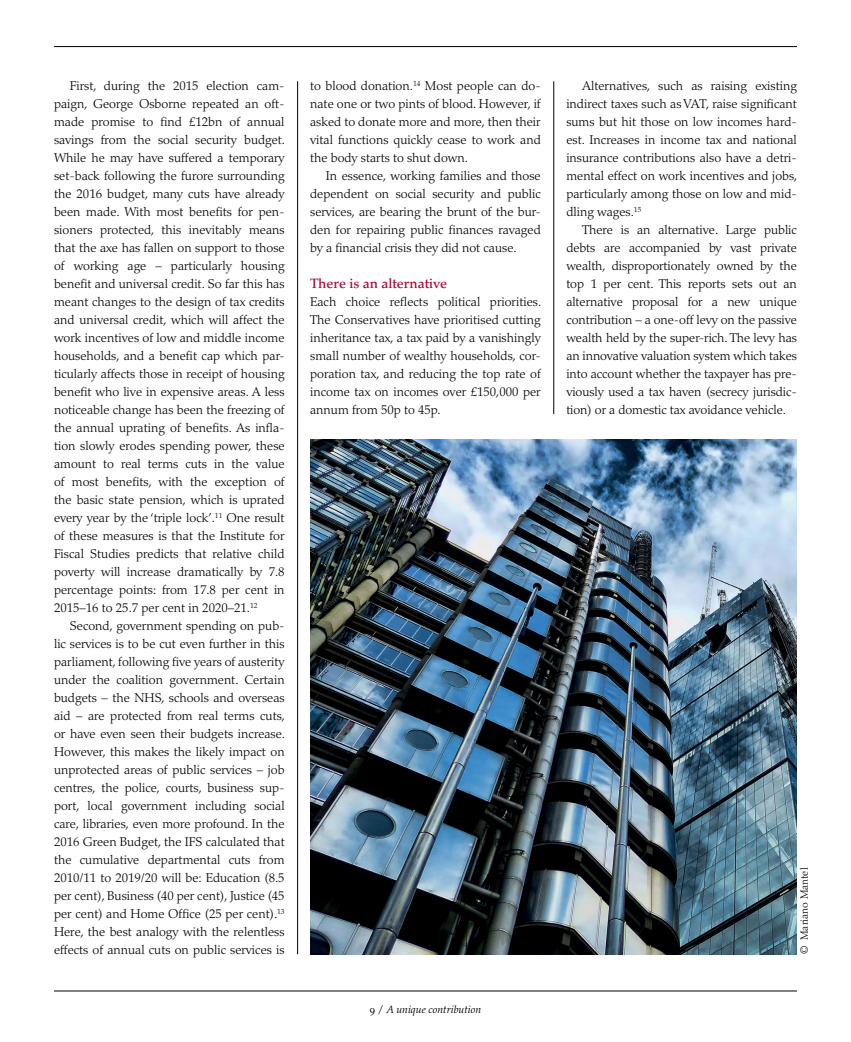
<style>
.page{position:relative;width:851px;height:1042px;background:#fff}
.page>*{position:absolute;margin:0;border:0;box-sizing:border-box;transform-origin:0 0}
.t1{font:500 13.5px "Palatino LT Std";color:#ab0635}
.t2{font:300 12.75px/18px "Palatino LT Std";color:#000;text-align:justify}
.t3{font:italic 10.5px "Palatino LT Std";color:#000}
.t4{font:300 10.5px "Palatino LT Std";color:#000}
.s1{font-style:normal}
</style>
<div class="page">
<hr style="left:54px;top:46px;width:742px;height:1px;background:#000">
<hr style="left:54px;top:990px;width:742px;height:1px;background:#000">
<img style="left:310px;top:439px;width:486px;height:515px">
<hr style="left:297px;top:81px;width:1px;height:873px;background:#000">
<hr style="left:553px;top:81px;width:1px;height:333px;background:#000">
<p class="t2" style="left:54px;top:77px;width:232px;text-indent:16px">First, during the 2015 election cam&shy;paign, George Osborne repeated an oft&shy;made promise to find £12bn of annual savings from the social security budget.<br>While he may have suffered a temporary set-back following the furore surrounding the 2016 budget, many cuts have already been made. With most benefits for pen&shy;sioners protected, this inevitably means that the axe has fallen on support to those of working age – particularly housing benefit and universal credit. So far this has meant changes to the design of tax credits and universal credit, which will affect the work incentives of low and middle income households, and a benefit cap which par&shy;ticularly affects those in receipt of housing benefit who live in expensive areas. A less noticeable change has been the freezing of the annual uprating of benefits. As infla&shy;tion slowly erodes spending power, these amount to real terms cuts in the value of most benefits, with the exception of the basic state pension, which is uprated every year by the ‘triple lock’.<sup>11</sup> One result of these measures is that the Institute for Fiscal Studies predicts that relative child poverty will increase dramatically by 7.8 percentage points: from 17.8 per cent in 2015–16 to 25.7 per cent in 2020–21.<sup>12</sup></p>
<p class="t2" style="left:54px;top:617px;width:232px;text-indent:16px">Second, government spending on pub&shy;lic services is to be cut even further in this parliament, following five years of austerity under the coalition government. Certain budgets – the NHS, schools and overseas aid – are protected from real terms cuts, or have even seen their budgets increase.<br>However, this makes the likely impact on unprotected areas of public services – job centres, the police, courts, business sup&shy;port, local government including social care, libraries, even more profound. In the 2016 Green Budget, the IFS calculated that the cumulative departmental cuts from 2010/11 to 2019/20 will be: Education (8.5 per cent), Business (40 per cent), Justice (45 per cent) and Home Office (25 per cent).<sup>13<br></sup>Here, the best analogy with the relentless effects of annual cuts on public services is</p>
<p class="t2" style="left:310px;top:77px;width:232px">to blood donation.<sup>14</sup> Most people can do&shy;nate one or two pints of blood. However, if asked to donate more and more, then their vital functions quickly cease to work and the body starts to shut down.</p>
<p class="t2" style="left:310px;top:167px;width:232px;text-indent:16px">In essence, working families and those dependent on social security and public services, are bearing the brunt of the bur&shy;den for repairing public finances ravaged by a financial crisis they did not cause.</p>
<p class="t1" style="left:310px;top:275px;width:138px">There is an alternative</p>
<p class="t2" style="left:310px;top:293px;width:232px">Each choice reflects political priorities.<br>The Conservatives have prioritised cutting inheritance tax, a tax paid by a vanishingly small number of wealthy households, cor&shy;poration tax, and reducing the top rate of income tax on incomes over £150,000 per annum from 50p to 45p.</p>
<p class="t3" style="left:369px;top:1004px;width:113px"><span class="s1">9 /</span> A unique contribution</p>
<p class="t2" style="left:566px;top:77px;width:232px;text-indent:16px">Alternatives, such as raising existing indirect taxes such as VAT, raise significant sums but hit those on low incomes hard&shy;est. Increases in income tax and national insurance contributions also have a detri&shy;mental effect on work incentives and jobs, particularly among those on low and mid&shy;dling wages.<sup>15</sup></p>
<p class="t2" style="left:566px;top:221px;width:232px;text-indent:16px">There is an alternative. Large public debts are accompanied by vast private wealth, disproportionately owned by the top 1 per cent. This reports sets out an alternative proposal for a new unique contribution – a one-off levy on the passive wealth held by the super-rich. The levy has an innovative valuation system which takes into account whether the taxpayer has pre&shy;viously used a tax haven (secrecy jurisdic&shy;tion) or a domestic tax avoidance vehicle.</p>
<p class="t4" style="left:797px;top:954px;width:88px;rotate:-90deg">© Mariano Mantel</p>
</div>
